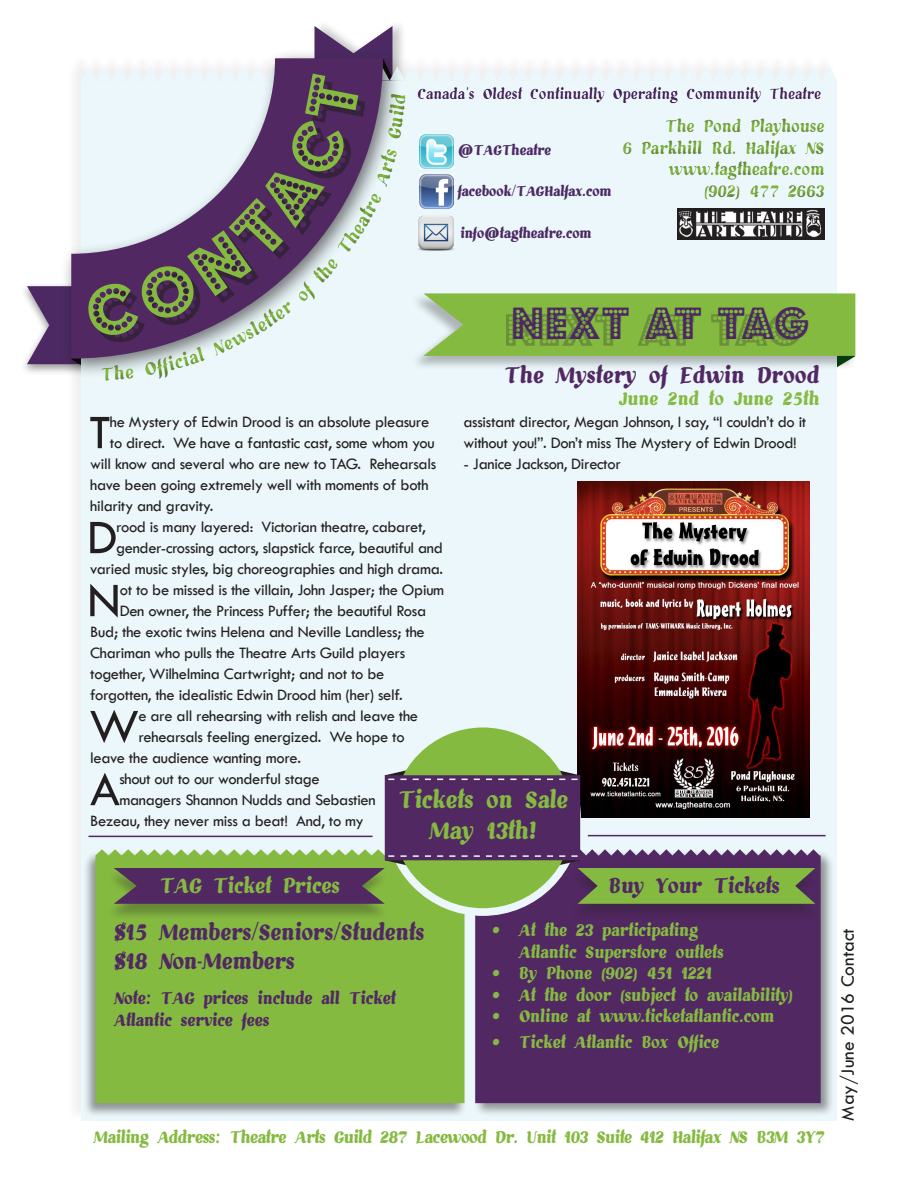
<style>
.page{position:relative;width:918px;height:1188px;background:#fff}
.page>*{position:absolute;margin:0;border:0;box-sizing:border-box;transform-origin:0 0}
.t1{font:50.25px "Tw Cen";color:#231f20}
.t2{font:49.95px "Budmo Jiggler";letter-spacing:.01em;color:#4c2963}
.t3{font:25.5px "Alecko";color:#85ba41}
.t4{font:24px "Alecko";color:#522863}
.t5{font:22.5px "Alecko";color:#85ba41}
.t6{font:22.5px "Alecko";color:#522863}
.t7{font:19.5px "Tw Cen";color:#231f20}
.t8{font:19.5px "Alecko";letter-spacing:.01em;color:#85ba41}
.t9{font:18px/21.6px "Alecko";color:#85ba41;text-align:right}
.t10{font:18px "Alecko";letter-spacing:-.02em;color:#85ba41}
.t11{font:18px/21.6px "Alecko";color:#522863}
.t12{font:16.5px/21px "Tw Cen";letter-spacing:-.02em;color:#231f20}
.t13{font:15.75px "Alecko";color:#522863}
.t14{font:15px "Alecko";color:#4c2963}
</style>
<div class="page">
<div style="left:20px;top:282px;width:86px;height:93px;background:#231f20;opacity:.45"></div>
<div style="left:81px;top:81px;width:756px;height:1039px;background:#ebf7fa"></div>
<img style="left:578px;top:481px;width:232px;height:282px">
<div style="left:473px;top:849px;width:362px;height:268px;background:#231f20;opacity:.45"></div>
<div style="left:475px;top:849px;width:346px;height:254px;background:#522863"></div>
<div style="left:82px;top:849px;width:385px;height:269px;background:#231f20;opacity:.45"></div>
<div style="left:95px;top:849px;width:369px;height:254px;background:#85ba41"></div>
<div style="left:385px;top:720px;width:196px;height:196px;background:#ebf7fa;border-radius:50%"></div>
<div style="left:393px;top:727px;width:180px;height:181px;background:#85ba41;border-radius:50%"></div>
<hr style="left:89px;top:836px;width:284px;height:1px;background:#522863">
<hr style="left:588px;top:835px;width:238px;height:1px;background:#522863">
<div style="left:106px;top:870px;width:284px;height:51px;background:#231f20;opacity:.31"></div>
<div style="left:570px;top:870px;width:250px;height:51px;background:#4a2658"></div>
<svg style="left:114px;top:763px;width:701px;height:141px"></svg>
<svg style="left:27px;top:26px;width:828px;height:355px"></svg>
<p class="t13" style="left:417px;top:84px;width:405px">Canada’s Oldest Continually Operating Community Theatre</p>
<p class="t9" style="left:622px;top:115px;width:203px">The Pond Playhouse<br>6 Parkhill Rd. Halifax NS www.tagtheatre.com</p>
<p class="t14" style="left:458px;top:181px;width:155px">facebook/TAGHalfax.com</p>
<p class="t9" style="left:703px;top:180px;width:122px">(902) 477 2663</p>
<p class="t14" style="left:458px;top:141px;width:95px">@TAGTheatre</p>
<p class="t14" style="left:460px;top:223px;width:133px">info@tagtheatre.com</p>
<p class="t2" style="left:512px;top:296px;width:299px">NEXT AT TAG</p>
<p class="t4" style="left:504px;top:360px;width:317px">The Mystery of Edwin Drood</p>
<p class="t8" style="left:619px;top:387px;width:202px">June 2nd to June 25th</p>
<p class="t1" style="left:89px;top:402px;width:24px">T</p>
<p class="t12" style="left:110px;top:411px;width:321px">he Mystery of Edwin Drood is an absolute pleasure</p>
<p class="t12" style="left:464px;top:411px;width:344px">assistant director, Megan Johnson, I say, “I couldn’t do it without you!”. Don’t miss The Mystery of Edwin Drood!</p>
<p class="t12" style="left:464px;top:453px;width:159px">- Janice Jackson, Director</p>
<p class="t12" style="left:110px;top:432px;width:326px">to direct. We have a fantastic cast, some whom you</p>
<p class="t12" style="left:90px;top:453px;width:347px">will know and several who are new to TAG. Rehearsals</p>
<p class="t12" style="left:90px;top:474px;width:340px">have been going extremely well with moments of both</p>
<p class="t12" style="left:90px;top:495px;width:125px">hilarity and gravity.</p>
<p class="t1" style="left:87px;top:507px;width:32px">D</p>
<p class="t12" style="left:116px;top:516px;width:311px">rood is many layered: Victorian theatre, cabaret,</p>
<p class="t12" style="left:116px;top:537px;width:328px">gender-crossing actors, slapstick farce, beautiful and</p>
<p class="t12" style="left:90px;top:558px;width:354px">varied music styles, big choreographies and high drama.</p>
<p class="t1" style="left:87px;top:570px;width:35px">N</p>
<p class="t12" style="left:120px;top:579px;width:326px">ot to be missed is the villain, John Jasper; the Opium</p>
<p class="t12" style="left:120px;top:600px;width:308px">Den owner, the Princess Puffer; the beautiful Rosa</p>
<p class="t12" style="left:90px;top:621px;width:336px">Bud; the exotic twins Helena and Neville Landless; the</p>
<p class="t12" style="left:90px;top:642px;width:316px">Chariman who pulls the Theatre Arts Guild players</p>
<p class="t12" style="left:90px;top:663px;width:296px">together, Wilhelmina Cartwright; and not to be</p>
<p class="t12" style="left:90px;top:684px;width:314px">forgotten, the idealistic Edwin Drood him (her) self.</p>
<p class="t1" style="left:89px;top:696px;width:52px">W</p>
<p class="t12" style="left:138px;top:705px;width:281px">e are all rehearsing with relish and leave the</p>
<p class="t12" style="left:138px;top:726px;width:268px">rehearsals feeling energized. We hope to</p>
<p class="t12" style="left:90px;top:747px;width:212px">leave the audience wanting more.</p>
<p class="t1" style="left:90px;top:759px;width:32px">A</p>
<p class="t12" style="left:119px;top:768px;width:202px">shout out to our wonderful stage</p>
<p class="t3" style="left:397px;top:784px;width:172px">Tickets on Sale</p>
<p class="t3" style="left:429px;top:814px;width:108px">May 13th!</p>
<p class="t12" style="left:119px;top:789px;width:258px">managers Shannon Nudds and Sebastien</p>
<p class="t12" style="left:90px;top:810px;width:275px">Bezeau, they never miss a beat! And, to my</p>
<p class="t5" style="left:159px;top:871px;width:182px">TAG Ticket Prices</p>
<p class="t4" style="left:114px;top:918px;width:312px">$15 Members/Seniors/Students</p>
<p class="t4" style="left:114px;top:946px;width:182px">$18 Non-Members</p>
<p class="t11" style="left:114px;top:987px;width:283px">Note: TAG prices include all Ticket<br>Atlantic service fees</p>
<p class="t6" style="left:608px;top:871px;width:173px">Buy Your Tickets</p>
<p class="t9" style="left:518px;top:919px;width:207px;text-align:left;text-indent:-27px">• At the 23 participating<br>Atlantic Superstore outlets</p>
<p class="t9" style="left:491px;top:962px;width:222px">• By Phone (902) 451 1221</p>
<p class="t9" style="left:491px;top:984px;width:304px">• At the door (subject to availability)</p>
<p class="t9" style="left:491px;top:1005px;width:284px">• Online at www.ticketatlantic.com</p>
<p class="t9" style="left:491px;top:1031px;width:229px">• Ticket Atlantic Box Office</p>
<p class="t10" style="left:94px;top:1126px;width:732px">Mailing Address: Theatre Arts Guild 287 Lacewood Dr. Unit 103 Suite 412 Halifax NS B3M 3Y7</p>
<p class="t7" style="left:836px;top:1120px;width:193px;rotate:-90deg">May/June 2016 Contact</p>
</div>
